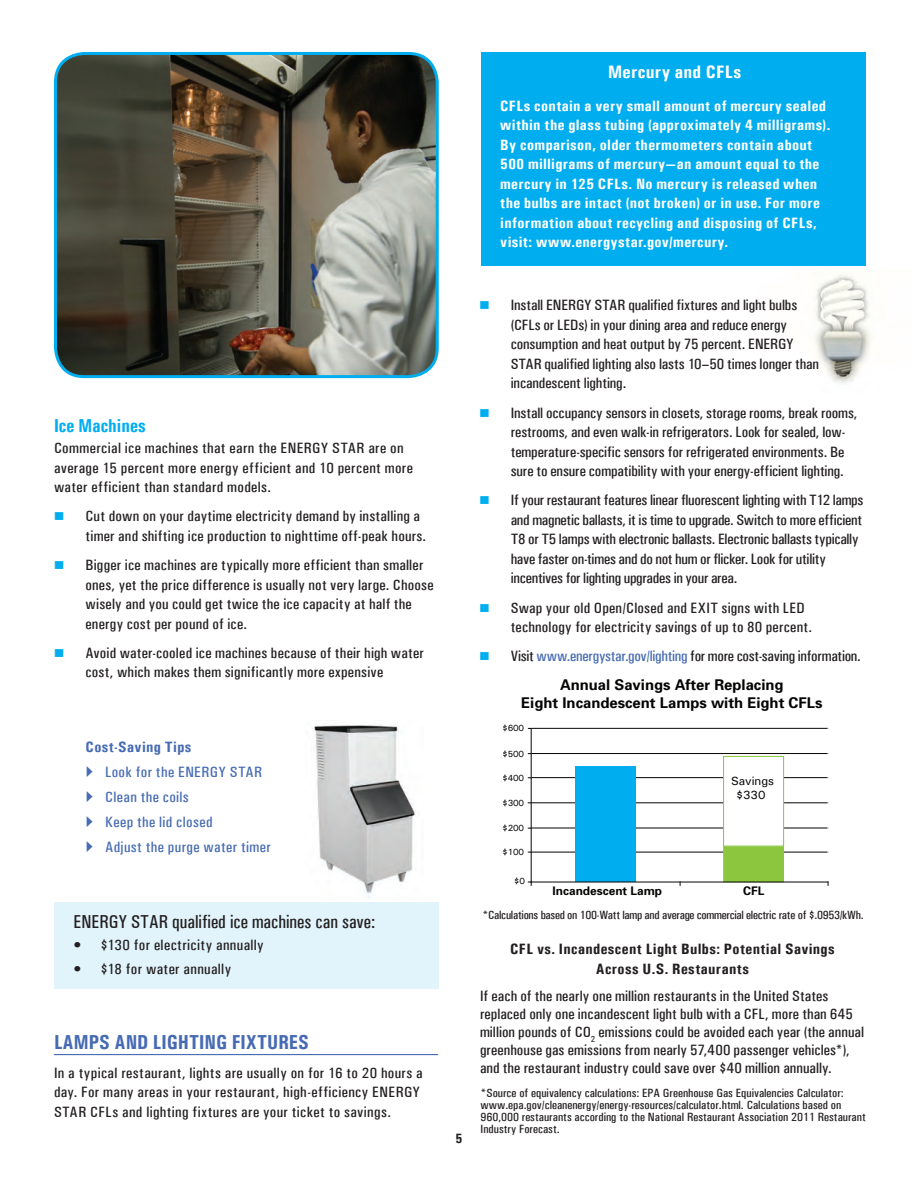
<style>
.page{position:relative;width:918px;height:1188px;background:#fff}
.page>*{position:absolute;margin:0;border:0;box-sizing:border-box;transform-origin:0 0}
.subhead_1{font:700 20.25px "Univers Condensed";color:#476bb3}
.Box_subheader{font:500 18.75px "Univers Condensed";color:#231f20}
.subhead_2{font:700 18.75px "Univers Condensed";color:#00aeef}
.body{font:700 18px "Univers Condensed";letter-spacing:.015em;color:#fff;scale:1.07 1}
.body-2{font:500 15px/19.5px "Univers Condensed";letter-spacing:.005em;color:#231f20;scale:1.07 1}
.body-3{font:500 15px/19.5px "Univers Condensed";letter-spacing:-.015em;color:#231f20;scale:1.07 1}
.body-4{font:700 15px/19.5px "Univers Condensed";letter-spacing:.02em;color:#fff;scale:1.07 1}
.body-5{font:500 15px/19.5px "Univers Condensed";letter-spacing:.025em;color:#231f20;scale:1.07 1}
.t1{font:500 15px "Univers Condensed";letter-spacing:.025em;color:#476bb3;scale:1.07 1}
.body-6{font:700 15px/19.5px "Univers Condensed";letter-spacing:.025em;color:#231f20;text-align:center;scale:1.07 1}
.CS_Box_head{font:700 15px "Univers Condensed";letter-spacing:.025em;color:#476bb3;scale:1.07 1}
.t2{font:700 14.85px/17.9px "Univers";color:#050504;text-align:center}
.t3{font:700 13.5px "Univers Condensed";color:#231f20;scale:1.07 1}
.Pg_6_links_bullets{font:500 12px/12px "Univers Condensed";color:#231f20;scale:1.07 1}
.Pg_6_links_bullets-2{font:500 12px "Univers Condensed";letter-spacing:-.02em;color:#231f20;scale:1.07 1}
.t4{font:700 11.85px "Univers";color:#050504}
.t5{font:500 11.85px/14.2px "Univers";color:#050504;text-align:center}
.t6{font:500 8.85px "Univers";letter-spacing:-.01em;color:#050504}
.s1{color:#476bb3}
</style>
<div class="page">
<div style="left:54px;top:902px;width:385px;height:87px;background:#e1f4fc"></div>
<div style="left:481px;top:52px;width:385px;height:213px;background:#00aeef"></div>
<img style="left:814px;top:275px;width:58px;height:109px">
<hr style="left:54px;top:1054px;width:384px;height:1px;background:#476bb3">
<img style="left:56px;top:53px;width:381px;height:324px">
<img style="left:312px;top:724px;width:104px;height:174px">
<div style="left:54px;top:52px;width:385px;height:326px;border:3px solid #00aeef;border-radius:29px"></div>
<hr style="left:531px;top:852px;width:297px;height:1px;background:#050504">
<hr style="left:531px;top:828px;width:297px;height:1px;background:#050504">
<hr style="left:531px;top:803px;width:297px;height:1px;background:#050504">
<hr style="left:531px;top:777px;width:297px;height:1px;background:#050504">
<hr style="left:531px;top:753px;width:297px;height:1px;background:#050504">
<hr style="left:531px;top:728px;width:297px;height:1px;background:#050504">
<hr style="left:531px;top:706px;width:1px;height:171px;background:#fff">
<div style="left:575px;top:767px;width:60px;height:115px;background:#00aeef"></div>
<div style="left:724px;top:847px;width:59px;height:35px;background:#8bc63e"></div>
<div style="left:723px;top:846px;width:61px;height:36px;border:1px solid #8bc640"></div>
<div style="left:724px;top:756px;width:60px;height:90px;background:#fff"></div>
<div style="left:723px;top:756px;width:61px;height:90px;border:1px solid #8bc640"></div>
<hr style="left:531px;top:729px;width:1px;height:153px;background:#050504">
<hr style="left:531px;top:882px;width:297px;height:1px;background:#050504">
<p class="subhead_2" style="left:54px;top:414px;width:93px">Ice Machines</p>
<p class="body-5" style="left:54px;top:438px;width:337px">Commercial ice machines that earn the ENERGY STAR are on average 15 percent more energy efficient and 10 percent more water efficient than standard models.</p>
<p class="body-2" style="left:86px;top:507px;width:320px">Cut down on your daytime electricity demand by installing a timer and shifting ice production to nighttime off-peak hours.</p>
<p class="body-2" style="left:86px;top:555px;width:327px">Bigger ice machines are typically more efficient than smaller ones, yet the price difference is usually not very large. Choose wisely and you could get twice the ice capacity at half the energy cost per pound of ice.</p>
<p class="body-2" style="left:86px;top:643px;width:318px">Avoid water-cooled ice machines because of their high water cost, which makes them significantly more expensive</p>
<p class="CS_Box_head" style="left:86px;top:738px;width:100px">Cost-Saving Tips</p>
<p class="t1" style="left:105px;top:763px;width:148px">Look for the ENERGY STAR</p>
<p class="t1" style="left:105px;top:788px;width:80px">Clean the coils</p>
<p class="t1" style="left:105px;top:813px;width:102px">Keep the lid closed</p>
<p class="t1" style="left:105px;top:838px;width:156px">Adjust the purge water timer</p>
<p class="Box_subheader" style="left:73px;top:911px;width:303px">ENERGY STAR qualified ice machines can save:</p>
<p class="body-5" style="left:73px;top:935px;width:179px">• $130 for electricity annually</p>
<p class="body-2" style="left:73px;top:959px;width:149px">• $18 for water annually</p>
<p class="subhead_1" style="left:54px;top:1029px;width:256px">LAMPS AND LIGHTING FIXTURES</p>
<p class="body-5" style="left:54px;top:1063px;width:346px">In a typical restaurant, lights are usually on for 16 to 20 hours a day. For many areas in your restaurant, high-efficiency ENERGY<br>STAR CFLs and lighting fixtures are your ticket to savings.</p>
<p class="body" style="left:608px;top:61px;width:126px">Mercury and CFLs</p>
<p class="body-4" style="left:500px;top:96px;width:310px">CFLs contain a very small amount of mercury sealed within the glass tubing (approximately 4 milligrams).<br>By comparison, older thermometers contain about 500 milligrams of mercury—an amount equal to the mercury in 125 CFLs. No mercury is released when the bulbs are intact (not broken) or in use. For more information about recycling and disposing of CFLs, visit: www.energystar.gov/mercury.</p>
<p class="t3" style="left:456px;top:1131px;width:8px">5</p>
<p class="body-2" style="left:511px;top:296px;width:290px">Install ENERGY STAR qualified fixtures and light bulbs (CFLs or LEDs) in your dining area and reduce energy consumption and heat output by 75 percent. ENERGY STAR qualified lighting also lasts 10–50 times longer than incandescent lighting.</p>
<p class="body-2" style="left:511px;top:403px;width:325px">Install occupancy sensors in closets, storage rooms, break rooms, restrooms, and even walk-in refrigerators. Look for sealed, low&shy;temperature-specific sensors for refrigerated environments. Be sure to ensure compatibility with your energy-efficient lighting.</p>
<p class="body-3" style="left:511px;top:490px;width:331px">If your restaurant features linear fluorescent lighting with T12 lamps and magnetic ballasts, it is time to upgrade. Switch to more efficient T8 or T5 lamps with electronic ballasts. Electronic ballasts typically have faster on-times and do not hum or flicker. Look for utility incentives for lighting upgrades in your area.</p>
<p class="body-2" style="left:511px;top:598px;width:283px">Swap your old Open/Closed and EXIT signs with LED technology for electricity savings of up to 80 percent.</p>
<p class="body-3" style="left:511px;top:646px;width:329px">Visit <span class="s1">www.energystar.gov/lighting</span> for more cost-saving information.</p>
<p class="t2" style="left:521px;top:675px;width:303px">Annual Savings After Replacing<br>Eight Incandescent Lamps with Eight CFLs</p>
<p class="t6" style="left:502px;top:723px;width:24px">$600</p>
<p class="t6" style="left:502px;top:748px;width:24px">$500</p>
<p class="t6" style="left:502px;top:773px;width:24px">$400</p>
<p class="t6" style="left:502px;top:798px;width:24px">$300</p>
<p class="t6" style="left:502px;top:822px;width:24px">$200</p>
<p class="t6" style="left:502px;top:846px;width:24px">$100</p>
<p class="t6" style="left:514px;top:875px;width:13px">$0</p>
<p class="t5" style="left:731px;top:773px;width:44px">Savings $330</p>
<p class="t4" style="left:553px;top:883px;width:111px">Incandescent Lamp</p>
<p class="t4" style="left:743px;top:883px;width:23px">CFL</p>
<p class="Pg_6_links_bullets-2" style="left:482px;top:908px;width:358px">*Calculations based on 100-Watt lamp and average commercial electric rate of $.0953/kWh.</p>
<p class="body-6" style="left:510px;top:939px;width:305px">CFL vs. Incandescent Light Bulbs: Potential Savings<br>Across U.S. Restaurants</p>
<p class="body-2" style="left:480px;top:987px;width:360px;line-height:18px">If each of the nearly one million restaurants in the United States replaced only one incandescent light bulb with a CFL, more than 645 million pounds of CO<sub>2</sub> emissions could be avoided each year (the annual greenhouse gas emissions from nearly 57,400 passenger vehicles*), and the restaurant industry could save over $40 million annually.</p>
<p class="Pg_6_links_bullets" style="left:481px;top:1087px;width:362px">*Source of equivalency calculations: EPA Greenhouse Gas Equivalencies Calculator: www.epa.gov/cleanenergy/energy-resources/calculator.html. Calculations based on 960,000 restaurants according to the National Restaurant Association 2011 Restaurant Industry Forecast.</p>
</div>
